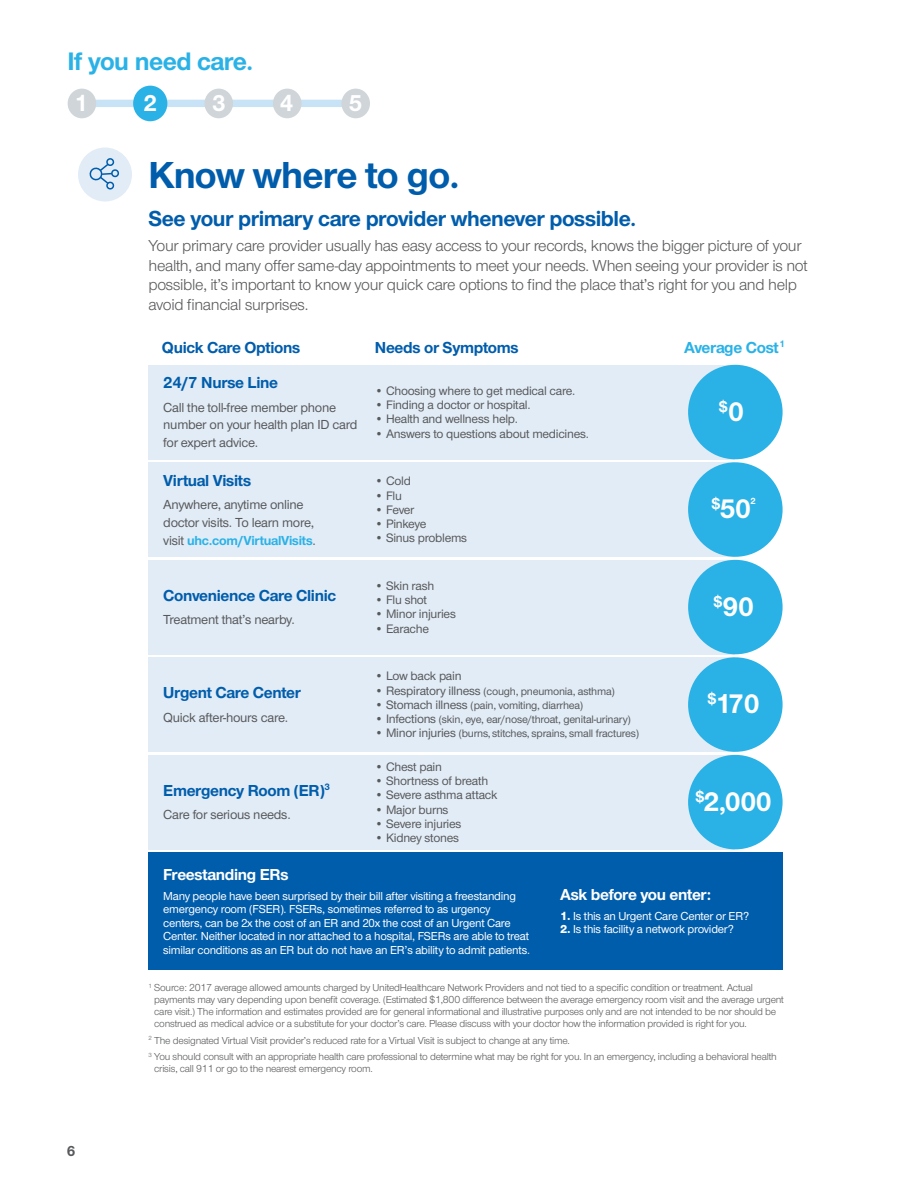
<style>
.page{position:relative;width:918px;height:1188px;background:#fff}
.page>*{position:absolute;margin:0;border:0;box-sizing:border-box;transform-origin:0 0}
.t1{font:700 39px "UHC Sans";letter-spacing:-.02em;color:#005dac}
.t2{font:700 27.9px "UHC Sans";letter-spacing:-.02em;color:#fff}
.t3{font:700 26.25px "UHC Sans";letter-spacing:-.02em;color:#2ab2e7}
.t4{font:700 23.85px "UHC Sans";color:#fff}
.t5{font:700 22.5px "UHC Sans";letter-spacing:-.02em;color:#005dac}
.t6{font:16.5px/19.8px "UHC Sans";letter-spacing:-.02em;color:#58595b}
.t7{font:700 16.5px "UHC Sans";letter-spacing:-.02em;color:#005dac}
.t8{font:700 16.5px "UHC Sans";letter-spacing:-.02em;color:#fff}
.t9{font:700 16.5px "UHC Sans";letter-spacing:-.02em;color:#2ab2e7}
.t10{font:700 16.2px "UHC Sans";color:#fff}
.t11{font:700 15px "UHC Sans";color:#58595b}
.t12{font:500 13.5px/17.7px "UHC Sans";letter-spacing:-.02em;color:#58595b}
.t13{font:500 12.75px "UHC Sans";letter-spacing:-.02em;color:#58595b}
.t14{font:500 12px/13.5px "UHC Sans";letter-spacing:-.02em;color:#fff}
.t15{font:500 11.25px "UHC Sans";letter-spacing:-.02em;color:#58595b}
.t16{font:10.5px/12px "UHC Sans";letter-spacing:-.02em;color:#58595b}
.t17{font:700 9.3px "UHC Sans";color:#fff}
.s1{font-weight:700;color:#2ab2e7}
.s2{font-size:27.9px}
.s3{font-size:12.75px}
.s4{font-weight:800}
</style>
<div class="page">
<div style="left:82px;top:100px;width:274px;height:7px;background:#c9e3f6"></div>
<div style="left:133px;top:86px;width:34px;height:35px;background:#2ab2e7;border-radius:50%"></div>
<div style="left:204px;top:89px;width:29px;height:29px;background:#cfd5d9;border-radius:50%"></div>
<div style="left:341px;top:89px;width:29px;height:29px;background:#cfd5d9;border-radius:50%"></div>
<div style="left:68px;top:89px;width:28px;height:29px;background:#cfd5d9;border-radius:50%"></div>
<div style="left:273px;top:89px;width:29px;height:29px;background:#cfd5d9;border-radius:50%"></div>
<div style="left:78px;top:148px;width:54px;height:54px;background:#e2ecf6;border-radius:50%"></div>
<svg style="left:89px;top:158px;width:30px;height:32px"></svg>
<div style="left:148px;top:560px;width:587px;height:94px;background:#e2ecf6"></div>
<div style="left:148px;top:462px;width:587px;height:95px;background:#e2ecf6"></div>
<div style="left:148px;top:365px;width:587px;height:94px;background:#e2ecf6"></div>
<div style="left:148px;top:657px;width:587px;height:95px;background:#e2ecf6"></div>
<div style="left:148px;top:755px;width:587px;height:94px;background:#e2ecf6"></div>
<div style="left:148px;top:852px;width:635px;height:118px;background:#005dac"></div>
<div style="left:688px;top:462px;width:95px;height:95px;background:#2ab2e7;border-radius:50%"></div>
<div style="left:688px;top:365px;width:95px;height:94px;background:#2ab2e7;border-radius:50%"></div>
<div style="left:688px;top:657px;width:95px;height:95px;background:#2ab2e7;border-radius:50%"></div>
<div style="left:688px;top:755px;width:95px;height:94px;background:#2ab2e7;border-radius:50%"></div>
<div style="left:688px;top:560px;width:95px;height:94px;background:#2ab2e7;border-radius:50%"></div>
<h3 class="t3" style="left:68px;top:44px;width:188px">If you need care.</h3>
<h3 class="t4" style="left:75px;top:87px;width:15px">1</h3>
<h3 class="t4" style="left:280px;top:87px;width:15px">4</h3>
<h3 class="t4" style="left:144px;top:87px;width:15px">2</h3>
<h3 class="t4" style="left:212px;top:87px;width:15px">3</h3>
<h3 class="t4" style="left:349px;top:87px;width:15px">5</h3>
<h1 class="t1" style="left:148px;top:149px;width:313px">Know where to go.</h1>
<h3 class="t5" style="left:149px;top:203px;width:489px">See your primary care provider whenever possible.</h3>
<p class="t6" style="left:149px;top:235px;width:661px">Your primary care provider usually has easy access to your records, knows the bigger picture of your health, and many offer same-day appointments to meet your needs. When seeing your provider is not possible, it’s important to know your quick care options to find the place that’s right for you and help avoid financial surprises.</p>
<h3 class="t7" style="left:162px;top:336px;width:140px">Quick Care Options</h3>
<h3 class="t7" style="left:375px;top:336px;width:145px">Needs or Symptoms</h3>
<h3 class="t9" style="left:684px;top:336px;width:102px">Average Cost<sup>1</sup></h3>
<h3 class="t7" style="left:163px;top:371px;width:116px">24/7 Nurse Line</h3>
<p class="t12" style="left:163px;top:398px;width:196px">Call the toll-free member phone number on your health plan ID card for expert advice.</p>
<h3 class="t7" style="left:163px;top:469px;width:89px">Virtual Visits</h3>
<p class="t12" style="left:163px;top:495px;width:154px">Anywhere, anytime online doctor visits. To learn more, visit <span class="s1">uhc.com/VirtualVisits</span>.</p>
<p class="t13" style="left:375px;top:382px;width:202px">• Choosing where to get medical care.</p>
<p class="t13" style="left:375px;top:396px;width:157px">• Finding a doctor or hospital.</p>
<p class="t13" style="left:375px;top:411px;width:145px">• Health and wellness help.</p>
<p class="t13" style="left:375px;top:425px;width:216px">• Answers to questions about medicines.</p>
<p class="t13" style="left:375px;top:473px;width:38px">• Cold</p>
<p class="t13" style="left:375px;top:487px;width:29px">• Flu</p>
<p class="t13" style="left:375px;top:501px;width:41px">• Fever</p>
<p class="t13" style="left:375px;top:515px;width:53px">• Pinkeye</p>
<p class="t13" style="left:375px;top:530px;width:94px">• Sinus problems</p>
<h3 class="t10" style="left:719px;top:395px;width:27px">$<span class="s2">0</span></h3>
<h2 class="t2" style="left:711px;top:490px;width:41px"><sup>$</sup>50</h2>
<p class="t17" style="left:751px;top:495px;width:7px">2</p>
<h3 class="t7" style="left:163px;top:584px;width:174px">Convenience Care Clinic</h3>
<p class="t12" style="left:163px;top:611px;width:133px">Treatment that’s nearby.</p>
<p class="t13" style="left:375px;top:577px;width:61px">• Skin rash</p>
<p class="t13" style="left:375px;top:591px;width:54px">• Flu shot</p>
<p class="t13" style="left:375px;top:606px;width:83px">• Minor injuries</p>
<p class="t13" style="left:375px;top:620px;width:56px">• Earache</p>
<h2 class="t2" style="left:713px;top:588px;width:42px"><sup>$</sup>90</h2>
<h3 class="t7" style="left:163px;top:682px;width:139px">Urgent Care Center</h3>
<p class="t12" style="left:163px;top:708px;width:126px">Quick after-hours care.</p>
<p class="t13" style="left:375px;top:668px;width:88px">• Low back pain</p>
<p class="t15" style="left:375px;top:683px;width:241px"><span class="s3">• Respiratory illness</span> (cough, pneumonia, asthma)</p>
<p class="t15" style="left:375px;top:698px;width:210px"><span class="s3">• Stomach illness</span> (pain, vomiting, diarrhea)</p>
<p class="t15" style="left:375px;top:712px;width:258px"><span class="s3">• Infections</span> (skin, eye, ear/nose/throat, genital-urinary)</p>
<p class="t15" style="left:375px;top:726px;width:266px"><span class="s3">• Minor injuries</span> (burns, stitches, sprains, small fractures)</p>
<h2 class="t2" style="left:708px;top:685px;width:54px"><sup>$</sup>170</h2>
<h3 class="t7" style="left:163px;top:779px;width:168px">Emergency Room (ER)<sup>3</sup></h3>
<p class="t12" style="left:163px;top:806px;width:129px">Care for serious needs.</p>
<p class="t13" style="left:375px;top:758px;width:69px">• Chest pain</p>
<p class="t13" style="left:375px;top:772px;width:115px">• Shortness of breath</p>
<p class="t13" style="left:375px;top:787px;width:124px">• Severe asthma attack</p>
<p class="t13" style="left:375px;top:801px;width:75px">• Major burns</p>
<p class="t13" style="left:375px;top:815px;width:88px">• Severe injuries</p>
<p class="t13" style="left:375px;top:829px;width:86px">• Kidney stones</p>
<h2 class="t2" style="left:696px;top:783px;width:78px"><sup>$</sup>2,000</h2>
<h3 class="t8" style="left:163px;top:863px;width:127px">Freestanding ERs</h3>
<p class="t14" style="left:163px;top:888px;width:368px">Many people have been surprised by their bill after visiting a freestanding emergency room (FSER). FSERs, sometimes referred to as urgency centers, can be 2x the cost of an ER and 20x the cost of an Urgent Care Center. Neither located in nor attached to a hospital, FSERs are able to treat similar conditions as an ER but do not have an ER’s ability to admit patients.</p>
<h3 class="t8" style="left:560px;top:884px;width:152px">Ask before you enter:</h3>
<p class="t14" style="left:560px;top:909px;width:190px"><span class="s4">1.</span> Is this an Urgent Care Center or ER?</p>
<p class="t14" style="left:560px;top:922px;width:175px"><span class="s4">2.</span> Is this facility a network provider?</p>
<h3 class="t11" style="left:67px;top:1141px;width:10px">6</h3>
<p class="t16" style="left:154px;top:981px;width:631px;text-indent:-6px"><sup>1</sup> Source: 2017 average allowed amounts charged by UnitedHealthcare Network Providers and not tied to a specific condition or treatment. Actual payments may vary depending upon benefit coverage. (Estimated $1,800 difference between the average emergency room visit and the average urgent care visit.) The information and estimates provided are for general informational and illustrative purposes only and are not intended to be nor should be construed as medical advice or a substitute for your doctor’s care. Please discuss with your doctor how the information provided is right for you.</p>
<p class="t16" style="left:148px;top:1032px;width:630px;line-height:16.5px"><sup>2</sup> The designated Virtual Visit provider’s reduced rate for a Virtual Visit is subject to change at any time.<br><sup>3</sup> You should consult with an appropriate health care professional to determine what may be right for you. In an emergency, including a behavioral health</p>
<p class="t16" style="left:154px;top:1062px;width:220px">crisis, call 911 or go to the nearest emergency room.</p>
</div>
